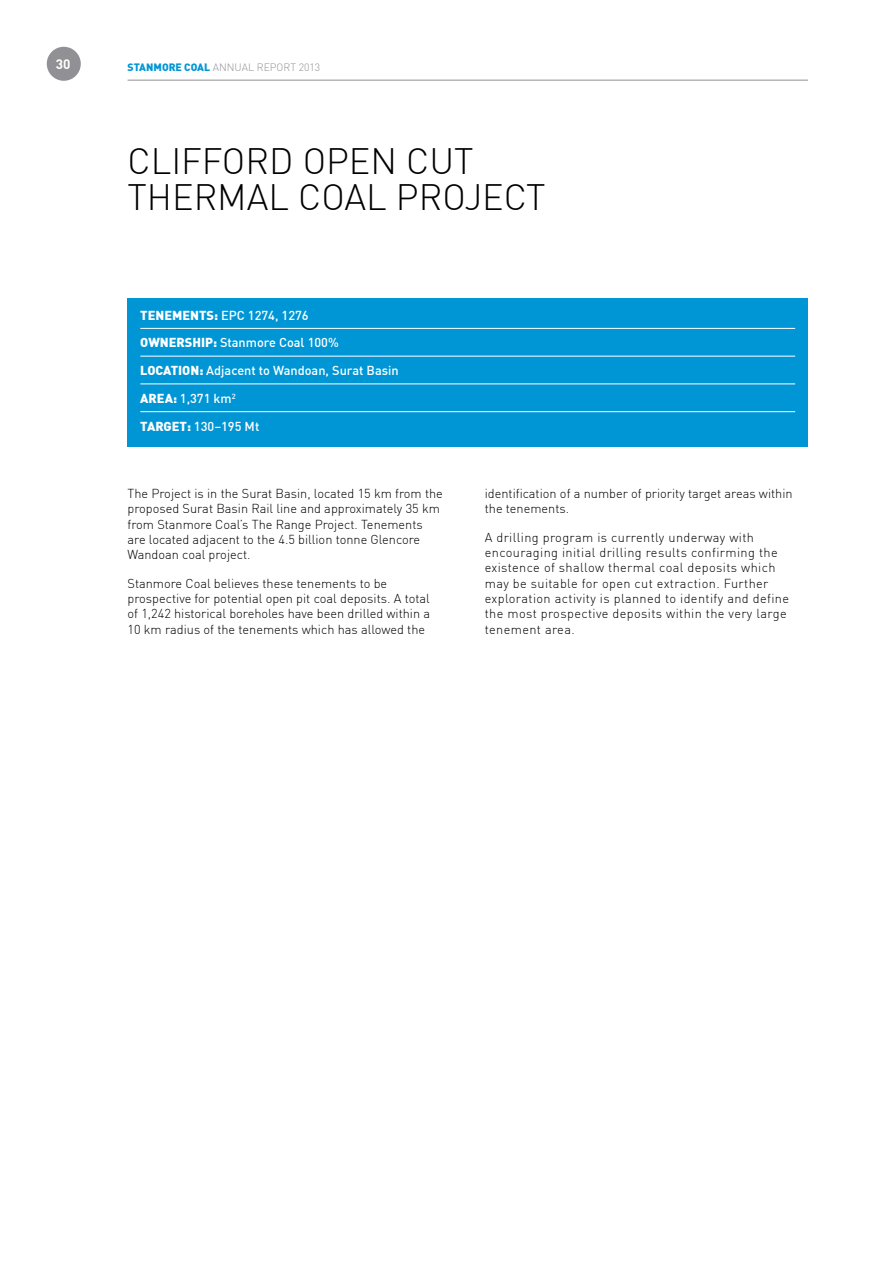
<style>
.page{position:relative;width:893px;height:1263px;background:#fff}
.page>*{position:absolute;margin:0;border:0;box-sizing:border-box;transform-origin:0 0}
.t1{font:300 36px "DIN";color:#000}
.t2{font:700 13.5px "DIN";color:#fff}
.t3{font:300 12.75px/15.3px "DIN";color:#000}
.t4{font:300 12.75px/15.3px "DIN";letter-spacing:.03em;color:#000}
.t5{font:500 12.75px/27.8px "DIN";color:#fff}
.t6{font:300 10.5px "DIN";color:#919195}
.s1{font-weight:900;color:#0096d6}
.s2{font-weight:900}
</style>
<div class="page">
<hr style="left:128px;top:80px;width:680px;height:1px;background:#919195">
<div style="left:47px;top:47px;width:34px;height:34px;background:#919195;border-radius:50%"></div>
<div style="left:128px;top:298px;width:680px;height:148px;background:#0096d6"></div>
<hr style="left:140px;top:328px;width:655px;height:1px;background:#fff">
<hr style="left:140px;top:356px;width:655px;height:1px;background:#fff">
<hr style="left:140px;top:383px;width:655px;height:1px;background:#fff">
<hr style="left:140px;top:411px;width:655px;height:1px;background:#fff">
<p class="t2" style="left:56px;top:55px;width:16px">30</p>
<p class="t6" style="left:128px;top:61px;width:194px"><span class="s1">STANMORE COAL</span> ANNUAL REPORT 2013</p>
<h1 class="t1" style="left:128px;top:139px;width:44px">Clifford</h1>
<h1 class="t1" style="left:303px;top:139px;width:46px">Open</h1>
<h1 class="t1" style="left:406px;top:139px;width:44px">Cut</h1>
<h1 class="t1" style="left:128px;top:175px;width:44px">Thermal</h1>
<h1 class="t1" style="left:298px;top:175px;width:45px">Coal</h1>
<h1 class="t1" style="left:396px;top:175px;width:45px">Project</h1>
<p class="t5" style="left:140px;top:301px;width:260px"><span class="s2">TENEMENTS:</span> EPC 1274, 1276<br><span class="s2">OWNERSHIP:</span> Stanmore Coal 100%<br><span class="s2">LOCATION:</span> Adjacent to Wandoan, Surat Basin<br><span class="s2">AREA</span></p>
<p class="t5" style="left:140px;top:384px;width:121px;text-indent:33px"><span class="s2">:</span> 1,371 km<sup>2<br></sup><span class="s2">TARGET:</span> 130–195 Mt</p>
<p class="t3" style="left:128px;top:486px;width:317px">The Project is in the Surat Basin, located 15 km from the proposed Surat Basin Rail line and approximately 35 km from Stanmore Coal’s The Range Project. Tenements are located adjacent to the 4.5 billion tonne Glencore Wandoan coal project.</p>
<p class="t3" style="left:128px;top:575px;width:304px">Stanmore Coal believes these tenements to be prospective for potential open pit coal deposits. A total of 1,242 historical boreholes have been drilled within a 10 km radius of the tenements which has allowed the</p>
<p class="t3" style="left:485px;top:486px;width:309px">identification of a number of priority target areas within the tenements.</p>
<p class="t4" style="left:485px;top:529px;width:306px">A drilling program is currently underway with encouraging initial drilling results confirming the existence of shallow thermal coal deposits which may be suitable for open cut extraction. Further exploration activity is planned to identify and define the most prospective deposits within the very large tenement area.</p>
</div>
